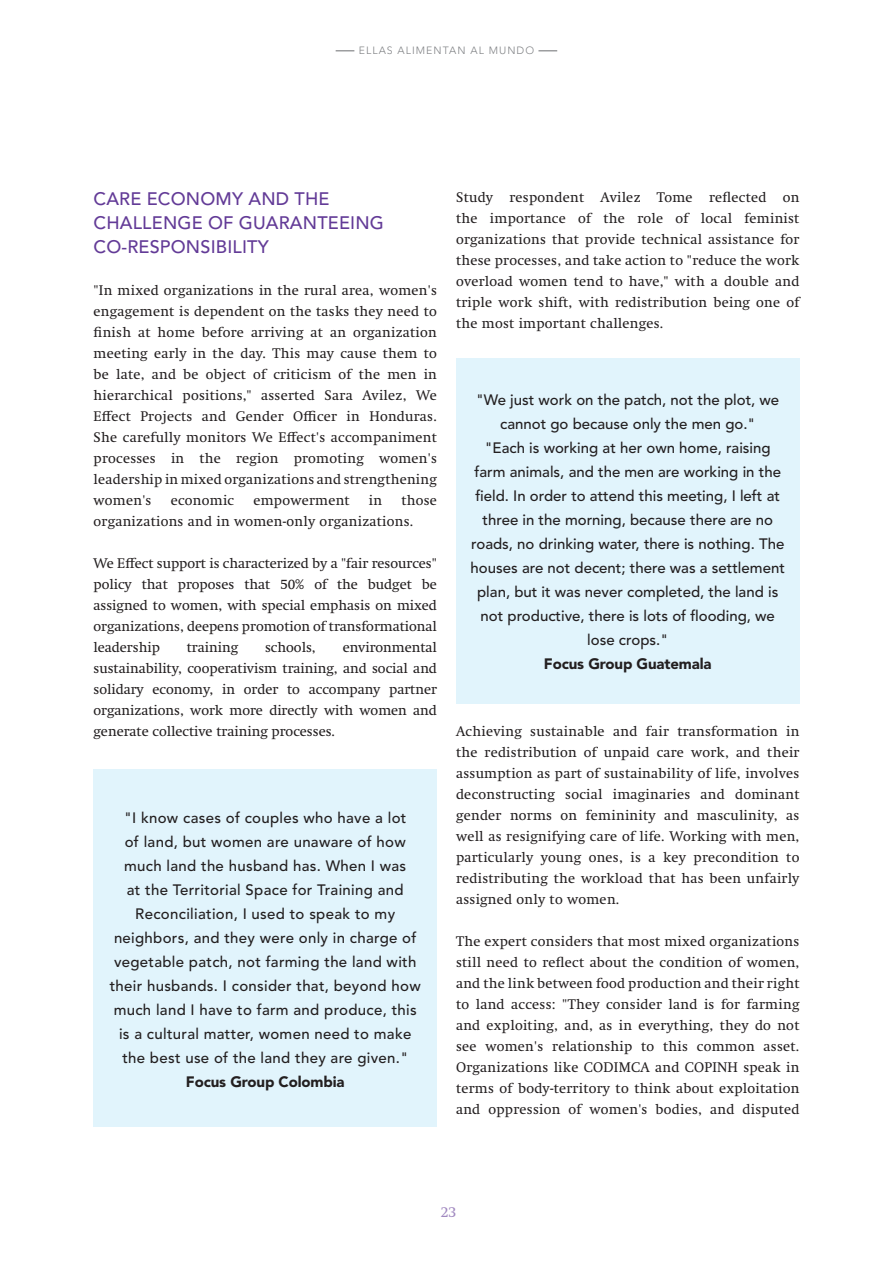
<style>
.page{position:relative;width:893px;height:1263px;background:#fff}
.page>*{position:absolute;margin:0;border:0;box-sizing:border-box;transform-origin:0 0}
.Sub_Subtítulo{font:500 18px/24px "Avenir LT Pro";letter-spacing:.01em;color:#633b97}
.Testimonio{font:500 15px/24px "Avenir LT Pro";color:#231f20;text-align:center}
.Testimonio-2{font:500 15px/24px "Avenir LT Pro";letter-spacing:.02em;color:#231f20;text-align:center}
.Testimonio-3{font:900 15px "Avenir LT Pro";letter-spacing:-.01em;color:#231f20}
.t1{font:15px "Swift Neue LT Pro";color:#633b97}
.Cuerpo{font:14.25px/21px "Swift Neue LT Pro";letter-spacing:.02em;color:#231f20;text-align:justify}
.Cuerpo-2{font:14.25px "Swift Neue LT Pro";color:#231f20}
.t2{font:300 10.5px "Avenir LT Pro";letter-spacing:.1em;color:#808285}
</style>
<div class="page">
<div style="left:94px;top:769px;width:343px;height:357px;background:#e1f4fc"></div>
<div style="left:456px;top:358px;width:343px;height:345px;background:#e1f4fc"></div>
<svg style="left:538px;top:51px;width:19px;height:1px"></svg>
<svg style="left:336px;top:51px;width:18px;height:1px"></svg>
<p class="t2" style="left:359px;top:44px;width:177px">ELLAS ALIMENTAN AL MUNDO</p>
<p class="Sub_Subtítulo" style="left:94px;top:187px;width:292px">CARE ECONOMY AND THE<br>CHALLENGE OF GUARANTEEING</p>
<p class="Sub_Subtítulo" style="left:94px;top:235px;width:177px">CO-RESPONSIBILITY</p>
<p class="Cuerpo" style="left:94px;top:280px;width:345px">"In mixed organizations in the rural area, women's engagement is dependent on the tasks they need to finish at home before arriving at an organization meeting early in the day. This may cause them to be late, and be object of criticism of the men in hierarchical positions," asserted Sara Avilez, We Effect Projects and Gender Officer in Honduras.<br>She carefully monitors We Effect's accompaniment processes in the region promoting women's leadership in mixed organizations and strengthening women's</p>
<p class="Cuerpo" style="left:94px;top:490px;width:345px;text-indent:308px">those organizations and in women-only organizations.</p>
<p class="Cuerpo" style="left:94px;top:553px;width:345px">We Effect support is characterized by a "fair resources" policy that proposes that 50% of the budget be assigned to women, with special emphasis on mixed organizations, deepens promotion of transformational leadership</p>
<p class="Cuerpo" style="left:171px;top:490px;width:65px">economic</p>
<p class="Cuerpo" style="left:253px;top:490px;width:98px">empowerment</p>
<p class="Cuerpo" style="left:369px;top:490px;width:15px">in</p>
<p class="Cuerpo" style="left:94px;top:637px;width:345px;text-indent:249px">environmental sustainability, cooperativism training, and social and solidary economy, in order to accompany partner organizations, work more directly with women and generate collective training processes.</p>
<p class="Cuerpo-2" style="left:187px;top:639px;width:53px">training</p>
<p class="Cuerpo-2" style="left:265px;top:639px;width:52px">schools,</p>
<p class="Testimonio-2" style="left:110px;top:806px;width:313px">"I know cases of couples who have a lot<br>of land, but women are unaware of how much land the husband has. When I was<br>at the Territorial Space for Training and Reconciliation, I used to speak to my neighbors, and they were only in charge of vegetable patch, not farming the land with their husbands. I consider that, beyond how much land I have to farm and produce, this is a cultural matter, women need to make the best use of the land they are given."</p>
<p class="Testimonio-3" style="left:186px;top:1073px;width:160px">Focus Group Colombia</p>
<p class="Cuerpo" style="left:456px;top:187px;width:345px">Study respondent Avilez Tome reflected on the importance of the role of local feminist organizations that provide technical assistance for these processes, and take action to "reduce the work overload women tend to have," with a double and triple work shift, with redistribution being one of the most important challenges.</p>
<p class="Testimonio" style="left:476px;top:388px;width:305px">"We just work on the patch, not the plot, we cannot go because only the men go."</p>
<p class="Testimonio" style="left:471px;top:436px;width:316px">"Each is working at her own home, raising farm animals, and the men are working in the field. In order to attend this meeting, I left at three in the morning, because there are no roads, no drinking water, there is nothing. The houses are not decent; there was a settlement plan, but it was never completed, the land is not productive, there is lots of flooding, we lose crops."</p>
<p class="Testimonio-3" style="left:544px;top:654px;width:169px">Focus Group Guatemala</p>
<p class="Cuerpo" style="left:456px;top:721px;width:345px">Achieving sustainable and fair transformation in the redistribution of unpaid care work, and their assumption as part of sustainability of life, involves deconstructing social imaginaries and dominant gender norms on femininity and masculinity, as well as resignifying care of life. Working with men, particularly young ones, is a key precondition to redistributing the workload that has been unfairly assigned only to women.</p>
<p class="Cuerpo" style="left:456px;top:931px;width:345px">The expert considers that most mixed organizations still need to reflect about the condition of women, and the link between food production and their right to land access: "They consider land is for farming and exploiting, and, as in everything, they do not see women's relationship to this common asset.<br>Organizations like CODIMCA and COPINH speak in terms of body-territory to think about exploitation and oppression of women's bodies, and disputed</p>
<p class="t1" style="left:441px;top:1203px;width:17px">23</p>
</div>
